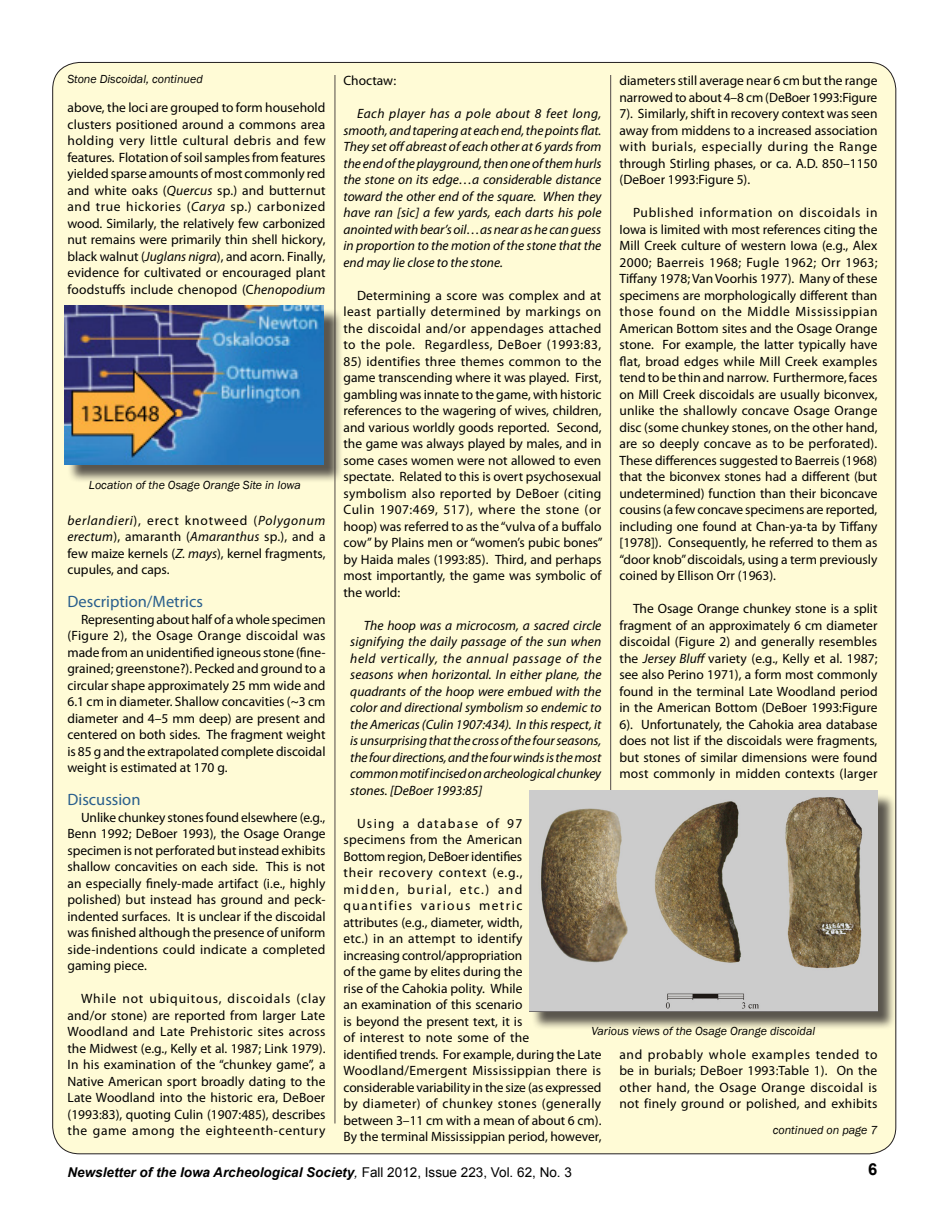
<style>
.page{position:relative;width:945px;height:1215px;background:#fff}
.page>*{position:absolute;margin:0;border:0;box-sizing:border-box;transform-origin:0 0}
.t1{font:16.5px "Myriad Pro";color:#2a5f8d}
.t2{font:700 16.5px "Arial";color:#000}
.t3{font:13.5px/16.5px "Myriad Pro";color:#000;text-align:justify}
.t4{font:italic 13.5px/16.5px "Myriad Pro";color:#000;text-align:justify}
.t5{font:italic 700 13.5px "Arial";color:#000}
.t6{font:italic 12px "Franklin Gothic";color:#000}
.s1{font-style:italic}
.s2{font-weight:400}
.s3{font-weight:400;font-style:normal}
</style>
<div class="page">
<div style="left:53px;top:62px;width:843px;height:1092px;background:#fffbd6;border-radius:27px"></div>
<hr style="left:335px;top:75px;width:1px;height:1049px;background:#524a47">
<hr style="left:610px;top:75px;width:1px;height:839px;background:#524a47">
<div style="left:67px;top:308px;width:276px;height:176px;background:#231f20;opacity:.75"></div>
<img style="left:65px;top:306px;width:259px;height:159px">
<div style="left:531px;top:793px;width:365px;height:237px;background:#231f20;opacity:.75"></div>
<img style="left:529px;top:790px;width:349px;height:221px">
<p class="t6" style="left:68px;top:72px;width:137px">Stone Discoidal, continued</p>
<p class="t3" style="left:68px;top:99px;width:260px">above, the loci are grouped to form household clusters positioned around a commons area holding very little cultural debris and few features. Flotation of soil samples from features yielded sparse amounts of most commonly red and white oaks (<span class="s1">Quercus</span> sp.) and butternut and true hickories (<span class="s1">Carya</span> sp.) carbonized wood. Similarly, the relatively few carbonized nut remains were primarily thin shell hickory, black walnut (<span class="s1">Juglans nigra</span>), and acorn. Finally, evidence for cultivated or encouraged plant foodstuffs include chenopod (C<span class="s1">henopodium</span></p>
<p class="t6" style="left:89px;top:478px;width:214px">Location of the Osage Orange Site in Iowa</p>
<p class="t3" style="left:68px;top:512px;width:260px"><span class="s1">berlandieri</span>), erect knotweed (<span class="s1">Polygonum erectum</span>), amaranth (<span class="s1">Amaranthus</span> sp.), and a few maize kernels (<span class="s1">Z. mays</span>), kernel fragments, cupules, and caps.</p>
<p class="t1" style="left:68px;top:592px;width:137px">Description/Metrics</p>
<p class="t3" style="left:68px;top:611px;width:260px;text-indent:14px">Representing about half of a whole specimen (Figure 2), the Osage Orange discoidal was made from an unidentified igneous stone (fine&shy;grained; greenstone?). Pecked and ground to a circular shape approximately 25 mm wide and 6.1 cm in diameter. Shallow concavities (~3 cm diameter and 4–5 mm deep) are present and centered on both sides. The fragment weight is 85 g and the extrapolated complete discoidal weight is estimated at 170 g.</p>
<p class="t1" style="left:68px;top:790px;width:75px">Discussion</p>
<p class="t3" style="left:68px;top:809px;width:260px;text-indent:14px">Unlike chunkey stones found elsewhere (e.g., Benn 1992; DeBoer 1993), the Osage Orange specimen is not perforated but instead exhibits shallow concavities on each side. This is not an especially finely-made artifact (i.e., highly polished) but instead has ground and peck&shy;indented surfaces. It is unclear if the discoidal was finished although the presence of uniform side-indentions could indicate a completed gaming piece.</p>
<p class="t3" style="left:68px;top:990px;width:260px;text-indent:14px">While not ubiquitous, discoidals (clay and/or stone) are reported from larger Late Woodland and Late Prehistoric sites across the Midwest (e.g., Kelly et al. 1987; Link 1979).<br>In his examination of the “chunkey game”, a Native American sport broadly dating to the Late Woodland into the historic era, DeBoer (1993:83), quoting Culin (1907:485), describes the game among the eighteenth-century</p>
<p class="t3" style="left:344px;top:72px;width:54px">Choctaw:</p>
<p class="t4" style="left:344px;top:105px;width:260px;text-indent:14px">Each player has a pole about 8 feet long, smooth, and tapering at each end, the points flat.<br>They set off abreast of each other at 6 yards from the end of the playground, then one of them hurls the stone on its edge…a considerable distance toward the other end of the square. When they have ran [sic] a few yards, each darts his pole anointed with bear’s oil…as near as he can guess in proportion to the motion of the stone that the end may lie close to the stone.</p>
<p class="t3" style="left:344px;top:287px;width:259px;text-indent:14px">Determining a score was complex and at least partially determined by markings on the discoidal and/or appendages attached to the pole. Regardless, DeBoer (1993:83,</p>
<p class="t3" style="left:344px;top:353px;width:261px">85) identifies three themes common to the game transcending where it was played. First, gambling was innate to the game, with historic references to the wagering of wives, children, and various worldly goods reported. Second, the game was always played by males, and in some cases women were not allowed to even spectate. Related to this is overt psychosexual symbolism also reported by DeBoer (citing Culin 1907:469, 517), where the stone (or hoop) was referred to as the “vulva of a buffalo cow” by Plains men or “women’s pubic bones” by Haida males (1993:85). Third, and perhaps most importantly, the game was symbolic of the world:</p>
<p class="t4" style="left:350px;top:617px;width:253px;text-indent:14px">The hoop was a microcosm, a sacred circle signifying the daily passage of the sun when held vertically, the annual passage of the seasons when horizontal. In either plane, the quadrants of the hoop were embued with the color and directional symbolism so endemic to the Americas (Culin 1907:434). In this respect, it is unsurprising that the cross of the four seasons, the four directions, and the four winds is the most common motif incised on archeological chunkey stones. [DeBoer 1993:85]</p>
<p class="t3" style="left:344px;top:815px;width:260px;text-align:left;text-indent:14px">Using a database of 97<br>specimens from the American<br>Bottom region, DeBoer identifies<br>their recovery context (e.g.,<br>midden, burial, etc.) and<br>quantifies various metric<br>attributes (e.g., diameter, width,<br>etc.) in an attempt to identify<br>increasing control/appropriation<br>of the game by elites during the<br>rise of the Cahokia polity. While<br>an examination of this scenario<br>is beyond the present text, it is<br>of interest to note some of the<br>identified trends. For example, during the Late Woodland/Emergent Mississippian there is considerable variability in the size (as expressed by diameter) of chunkey stones (generally between 3–11 cm with a mean of about 6 cm).<br>By the terminal Mississippian period, however,</p>
<p class="t3" style="left:620px;top:72px;width:260px">diameters still average near 6 cm but the range narrowed to about 4–8 cm (DeBoer 1993:Figure 7). Similarly, shift in recovery context was seen away from middens to a increased association with burials, especially during the Range through Stirling phases, or ca. A.D. 850–1150 (DeBoer 1993:Figure 5).</p>
<p class="t3" style="left:620px;top:204px;width:260px;text-indent:14px">Published information on discoidals in Iowa is limited with most references citing the Mill Creek culture of western Iowa (e.g., Alex 2000; Baerreis 1968; Fugle 1962; Orr 1963; Tiffany 1978; Van Voorhis 1977). Many of these specimens are morphologically different than those found on the Middle Mississippian American Bottom sites and the Osage Orange stone. For example, the latter typically have flat, broad edges while Mill Creek examples tend to be thin and narrow. Furthermore, faces on Mill Creek discoidals are usually biconvex, unlike the shallowly concave Osage Orange disc (some chunkey stones, on the other hand, are so deeply concave as to be perforated).<br>These differences suggested to Baerreis (1968) that the biconvex stones had a different (but undetermined) function than their biconcave cousins (a few concave specimens are reported, including one found at Chan-ya-ta by Tiffany [1978]). Consequently, he referred to them as “door knob” discoidals, using a term previously coined by Ellison Orr (1963).</p>
<p class="t3" style="left:620px;top:600px;width:260px;text-indent:14px">The Osage Orange chunkey stone is a split fragment of an approximately 6 cm diameter discoidal (Figure 2) and generally resembles the <span class="s1">Jersey Bluff</span> variety (e.g., Kelly et al. 1987; see also Perino 1971), a form most commonly found in the terminal Late Woodland period in the American Bottom (DeBoer 1993:Figure 6). Unfortunately, the Cahokia area database does not list if the discoidals were fragments, but stones of similar dimensions were found most commonly in midden contexts (larger</p>
<p class="t6" style="left:592px;top:1023px;width:225px">Various views of the Osage Orange discoidal</p>
<p class="t3" style="left:620px;top:1046px;width:260px">and probably whole examples tended to be in burials; DeBoer 1993:Table 1). On the other hand, the Osage Orange discoidal is not finely ground or polished, and exhibits</p>
<p class="t6" style="left:773px;top:1123px;width:106px">continued on page 7</p>
<p class="t5" style="left:68px;top:1163px;width:506px">Newsletter of the Iowa Archeological Society<span class="s2">,</span> <span class="s3">Fall 2012, Issue 223, Vol. 62, No. 3</span></p>
<p class="t2" style="left:868px;top:1158px;width:11px">6</p>
</div>
